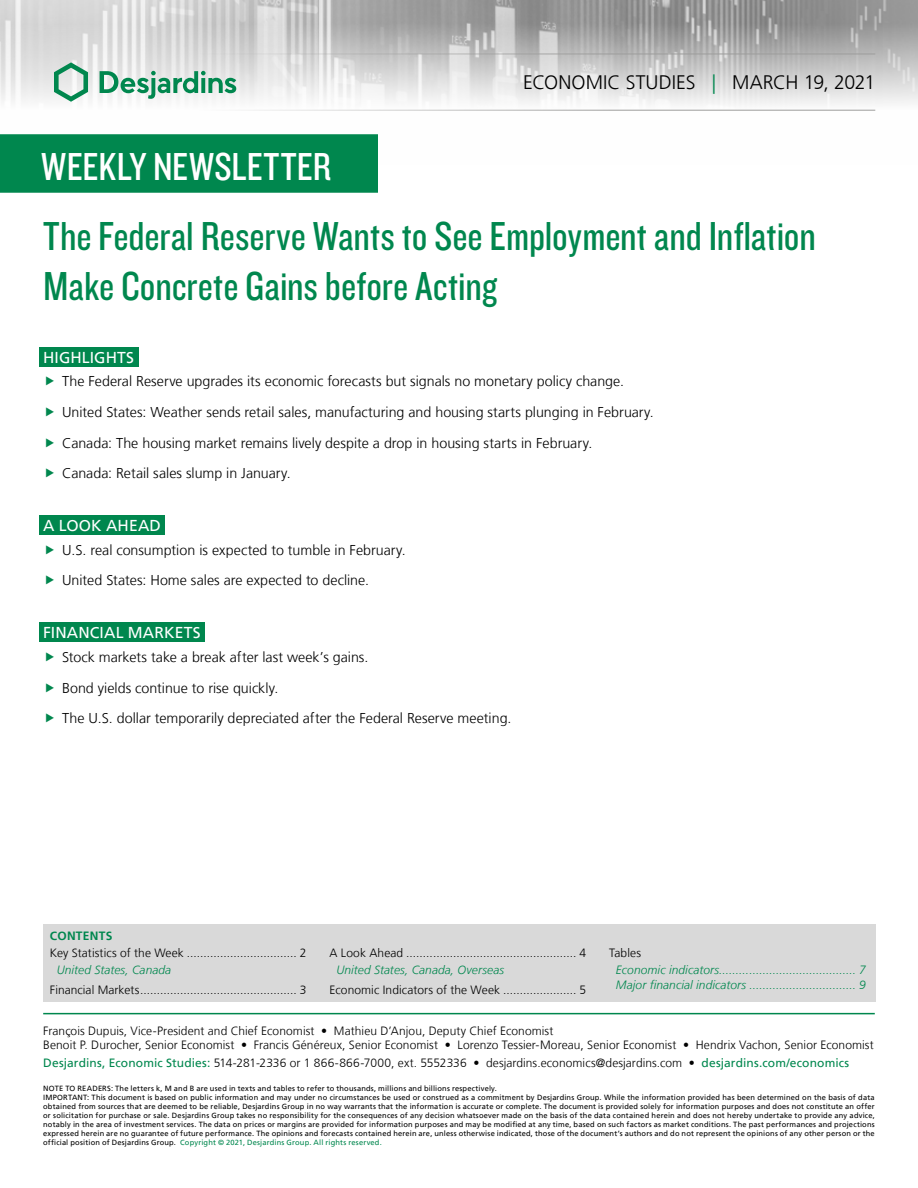
<style>
.page{position:relative;width:918px;height:1188px;background:#fff}
.page>*{position:absolute;margin:0;border:0;box-sizing:border-box;transform-origin:0 0}
.t1{font:42px/50.4px "Knockout 29 Junior Ltweight";color:#00874e}
.t2{font:40.5px "Knockout 29 Junior Ltweight";letter-spacing:.005em;color:#fff}
.t3{font:300 19.5px "Frutiger LT";color:#000}
.t4{font:15.75px "Frutiger LT";letter-spacing:.005em;color:#fff}
.t5{font:300 14.25px "Frutiger LT";color:#000}
.t6{font:300 12px/14.4px "Frutiger LT";letter-spacing:.01em;color:#000}
.t7{font:italic 300 12px/14.4px "Frutiger LT";letter-spacing:.005em;color:#00874e}
.t8{font:700 12px "Frutiger LT";letter-spacing:.02em;color:#00874e}
.t9{font:7.5px/9px "Frutiger LT";letter-spacing:.02em;color:#000}
.s1{color:#00874e}
.s2{font-weight:400;color:#00874e}
</style>
<div class="page">
<img style="left:0;top:0;width:918px;height:111px">
<hr style="left:43px;top:54px;width:832px;height:1px;background:#9d9d9c">
<hr style="left:43px;top:110px;width:832px;height:1px;background:#9d9d9c">
<svg style="left:54px;top:62px;width:34px;height:40px"></svg>
<svg style="left:100px;top:71px;width:136px;height:28px"></svg>
<div style="left:0;top:135px;width:377px;height:57px;background:#00874e"></div>
<div style="left:0;top:134px;width:378px;height:59px;border:2px solid #00874e"></div>
<div style="left:43px;top:924px;width:832px;height:77px;background:#d9d9d9"></div>
<hr style="left:43px;top:1013px;width:832px;height:1px;background:#00874e">
<div style="left:39px;top:347px;width:99px;height:20px;background:#00874e"></div>
<div style="left:39px;top:515px;width:126px;height:20px;background:#00874e"></div>
<div style="left:39px;top:622px;width:166px;height:20px;background:#00874e"></div>
<h2 class="t2" style="left:41px;top:140px;width:291px">WEEKLY NEWSLETTER</h2>
<h3 class="t3" style="left:523px;top:72px;width:354px">ECONOMIC STUDIES <span class="s1">|</span> MARCH 19, 2021</h3>
<h1 class="t1" style="left:43px;top:209px;width:774px">The Federal Reserve Wants to See Employment and Infation<br>Make Concrete Gains before Acting</h1>
<p class="t4" style="left:43px;top:348px;width:92px">HIGHLIGHTS</p>
<p class="t5" style="left:62px;top:373px;width:564px">The Federal Reserve upgrades its economic forecasts but signals no monetary policy change.</p>
<p class="t5" style="left:62px;top:404px;width:593px">United States: Weather sends retail sales, manufacturing and housing starts plunging in February.</p>
<p class="t5" style="left:62px;top:435px;width:532px">Canada: The housing market remains lively despite a drop in housing starts in February.</p>
<p class="t5" style="left:62px;top:465px;width:230px">Canada: Retail sales slump in January.</p>
<p class="t4" style="left:43px;top:516px;width:119px">A LOOK AHEAD</p>
<p class="t5" style="left:62px;top:542px;width:345px">U.S. real consumption is expected to tumble in February.</p>
<p class="t5" style="left:62px;top:572px;width:308px">United States: Home sales are expected to decline.</p>
<p class="t4" style="left:43px;top:623px;width:159px">FINANCIAL MARKETS</p>
<p class="t5" style="left:62px;top:649px;width:308px">Stock markets take a break after last week’s gains.</p>
<p class="t5" style="left:62px;top:680px;width:218px">Bond yields continue to rise quickly.</p>
<p class="t5" style="left:62px;top:710px;width:451px">The U.S. dollar temporarily depreciated after the Federal Reserve meeting.</p>
<h6 class="t8" style="left:50px;top:929px;width:64px">CONTENTS</h6>
<p class="t6" style="left:50px;top:946px;width:258px">Key Statistics of the Week ................................. 2</p>
<p class="t6" style="left:330px;top:946px;width:258px">A Look Ahead ................................................... 4</p>
<p class="t6" style="left:609px;top:946px;width:33px">Tables</p>
<p class="t7" style="left:57px;top:963px;width:116px">United States, Canada</p>
<p class="t7" style="left:336px;top:963px;width:169px">United States, Canada, Overseas</p>
<p class="t7" style="left:616px;top:963px;width:251px">Economic indicators......................................... 7<br>Major financial indicators ................................ 9</p>
<p class="t6" style="left:50px;top:983px;width:258px">Financial Markets............................................... 3</p>
<p class="t6" style="left:330px;top:983px;width:258px">Economic Indicators of the Week ...................... 5</p>
<p class="t6" style="left:43px;top:1023px;width:832px">François Dupuis, Vice-President and Chief Economist • Mathieu D’Anjou, Deputy Chief Economist<br>Benoit P. Durocher, Senior Economist • Francis Généreux, Senior Economist • Lorenzo Tessier-Moreau, Senior Economist • Hendrix Vachon, Senior Economist</p>
<p class="t6" style="left:43px;top:1056px;width:808px"><span class="s2">Desjardins, Economic Studies:</span> 514-281-2336 or 1 866-866-7000, ext. 5552336 • desjardins.economics@desjardins.com • <span class="s2">desjardins.com/economics</span></p>
<p class="t9" style="left:43px;top:1084px;width:833px">NOTE TO READERS: The letters k, M and B are used in texts and tables to refer to thousands, millions and billions respectively.<br>IMPORTANT: This document is based on public information and may under no circumstances be used or construed as a commitment by Desjardins Group. While the information provided has been determined on the basis of data obtained from sources that are deemed to be reliable, Desjardins Group in no way warrants that the information is accurate or complete. The document is provided solely for information purposes and does not constitute an offer or solicitation for purchase or sale. Desjardins Group takes no responsibility for the consequences of any decision whatsoever made on the basis of the data contained herein and does not hereby undertake to provide any advice,</p>
<p class="t9" style="left:43px;top:1120px;width:833px">notably in the area of investment services. The data on prices or margins are provided for information purposes and may be modified at any time, based on such factors as market conditions. The past performances and projections</p>
<p class="t9" style="left:43px;top:1129px;width:833px">expressed herein are no guarantee of future performance. The opinions and forecasts contained herein are, unless otherwise indicated, those of the document’s authors and do not represent the opinions of any other person or the official position of Desjardins Group. <span class="s1">Copyright © 2021, Desjardins Group. All rights reserved.</span></p>
</div>
